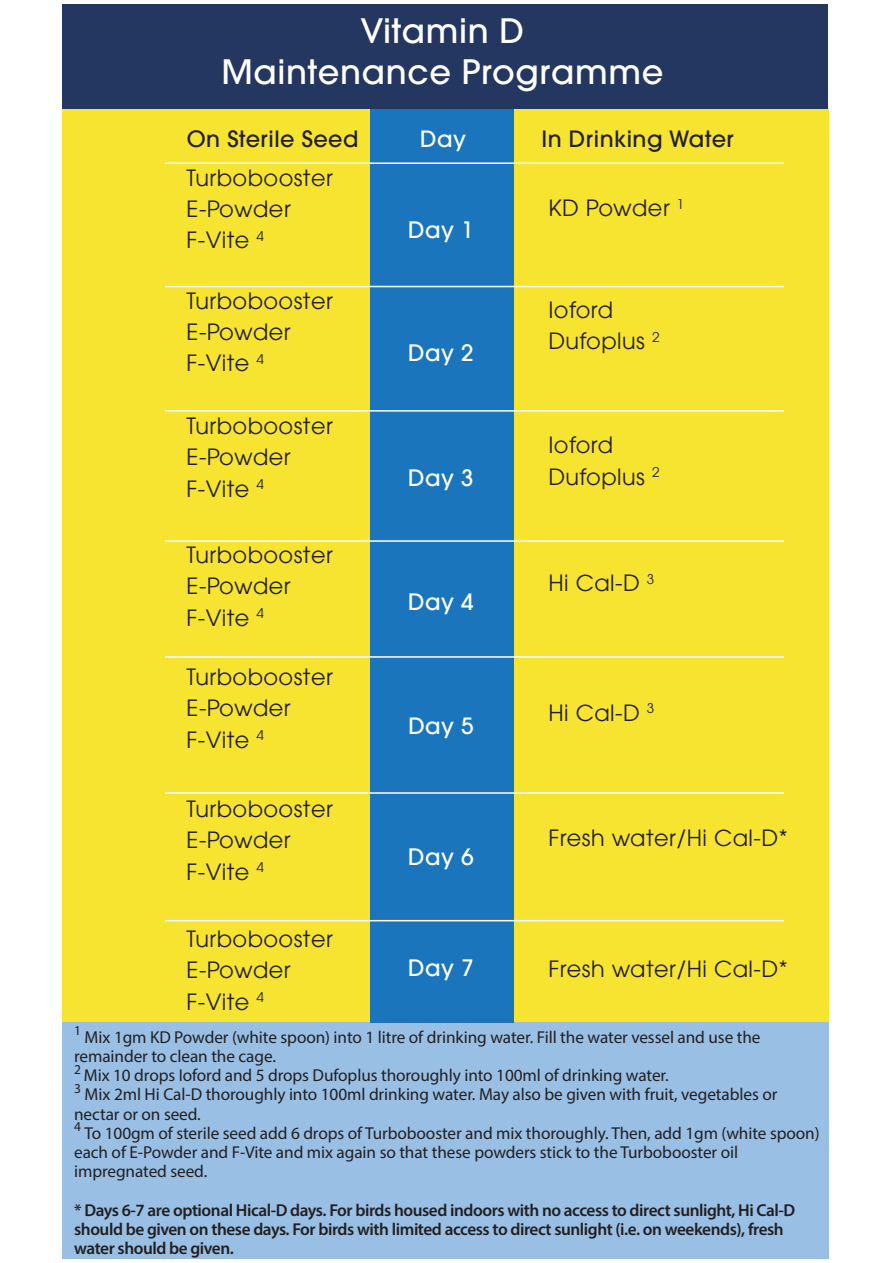
<style>
.page{position:relative;width:893px;height:1263px;background:#fff}
.page>*{position:absolute;margin:0;border:0;box-sizing:border-box;transform-origin:0 0}
.t1{font:500 33.75px/40.3px "Avant Garde";letter-spacing:.02em;color:#fff;text-align:center}
.t2{font:500 22.65px "Avant Garde";letter-spacing:.02em;color:#fff}
.t3{font:22.5px/31.5px "Avant Garde";letter-spacing:.02em;color:#231f20}
.t4{font:500 22.5px "Avant Garde";letter-spacing:.02em;color:#231f20}
.t5{font:500 22.5px "Avant Garde";letter-spacing:.02em;color:#fff}
.t6{font:17.25px/19.2px "Myriad Pro";letter-spacing:-.005em;color:#231f20}
.t7{font:600 17.25px/19.2px "Myriad Pro";letter-spacing:-.025em;color:#231f20}
</style>
<div class="page">
<div style="left:62px;top:4px;width:766px;height:117px;background:#243760"></div>
<div style="left:62px;top:109px;width:767px;height:948px;background:#f7e431"></div>
<div style="left:62px;top:1023px;width:767px;height:236px;background:#99bfe5"></div>
<div style="left:370px;top:109px;width:144px;height:914px;background:#1b75bc"></div>
<hr style="left:165px;top:162px;width:619px;height:2px;background:#fff">
<hr style="left:165px;top:286px;width:619px;height:1px;background:#fff">
<hr style="left:165px;top:410px;width:619px;height:2px;background:#fff">
<hr style="left:165px;top:540px;width:619px;height:2px;background:#fff">
<hr style="left:165px;top:656px;width:619px;height:2px;background:#fff">
<hr style="left:165px;top:792px;width:619px;height:2px;background:#fff">
<hr style="left:165px;top:920px;width:619px;height:1px;background:#fff">
<h1 class="t1" style="left:221px;top:11px;width:443px">Vitamin D<br>Maintenance Programme</h1>
<h3 class="t4" style="left:187px;top:125px;width:173px">On Sterile Seed</h3>
<h3 class="t5" style="left:420px;top:125px;width:47px">Day</h3>
<h3 class="t4" style="left:542px;top:125px;width:194px">In Drinking Water</h3>
<h3 class="t3" style="left:187px;top:162px;width:148px">Turbobooster<br>E-Powder<br>F-Vite <sup>4</sup></h3>
<h3 class="t3" style="left:187px;top:285px;width:148px">Turbobooster<br>E-Powder<br>F-Vite <sup>4</sup></h3>
<h3 class="t3" style="left:187px;top:410px;width:148px">Turbobooster<br>E-Powder<br>F-Vite <sup>4</sup></h3>
<h3 class="t3" style="left:187px;top:539px;width:148px">Turbobooster<br>E-Powder<br>F-Vite <sup>4</sup></h3>
<h3 class="t3" style="left:187px;top:661px;width:148px">Turbobooster<br>E-Powder<br>F-Vite <sup>4</sup></h3>
<h3 class="t3" style="left:187px;top:793px;width:148px">Turbobooster<br>E-Powder<br>F-Vite <sup>4</sup></h3>
<h3 class="t3" style="left:187px;top:923px;width:148px">Turbobooster<br>E-Powder<br>F-Vite <sup>4</sup></h3>
<h2 class="t2" style="left:408px;top:216px;width:67px">Day 1</h2>
<h2 class="t2" style="left:408px;top:338px;width:67px">Day 2</h2>
<h2 class="t2" style="left:408px;top:464px;width:67px">Day 3</h2>
<h2 class="t2" style="left:408px;top:588px;width:67px">Day 4</h2>
<h3 class="t5" style="left:408px;top:711px;width:67px">Day 5</h3>
<h2 class="t2" style="left:408px;top:843px;width:67px">Day 6</h2>
<h2 class="t2" style="left:408px;top:953px;width:67px">Day 7</h2>
<h3 class="t3" style="left:548px;top:192px;width:137px">KD Powder <sup>1</sup></h3>
<h3 class="t3" style="left:548px;top:294px;width:113px">Ioford<br>Dufoplus <sup>2</sup></h3>
<h3 class="t3" style="left:548px;top:429px;width:113px">Ioford<br>Dufoplus <sup>2</sup></h3>
<h3 class="t3" style="left:548px;top:567px;width:107px">Hi Cal-D <sup>3</sup></h3>
<h3 class="t3" style="left:548px;top:697px;width:107px">Hi Cal-D <sup>3</sup></h3>
<h3 class="t3" style="left:548px;top:822px;width:241px">Fresh water/Hi Cal-D*</h3>
<h3 class="t3" style="left:548px;top:953px;width:241px">Fresh water/Hi Cal-D*</h3>
<p class="t6" style="left:74px;top:1027px;width:747px"><sup>1</sup> Mix 1gm KD Powder (white spoon) into 1 litre of drinking water. Fill the water vessel and use the remainder to clean the cage.<br><sup>2</sup> Mix 10 drops Ioford and 5 drops Dufoplus thoroughly into 100ml of drinking water.<br><sup>3</sup> Mix 2ml Hi Cal-D thoroughly into 100ml drinking water. May also be given with fruit, vegetables or nectar or on seed.<br><sup>4</sup> To 100gm of sterile seed add 6 drops of Turbobooster and mix thoroughly. Then, add 1gm (white spoon) each of E-Powder and F-Vite and mix again so that these powders stick to the Turbobooster oil impregnated seed.</p>
<p class="t7" style="left:74px;top:1200px;width:723px">* Days 6-7 are optional Hical-D days. For birds housed indoors with no access to direct sunlight, Hi Cal-D should be given on these days. For birds with limited access to direct sunlight (i.e. on weekends), fresh water should be given.</p>
</div>
